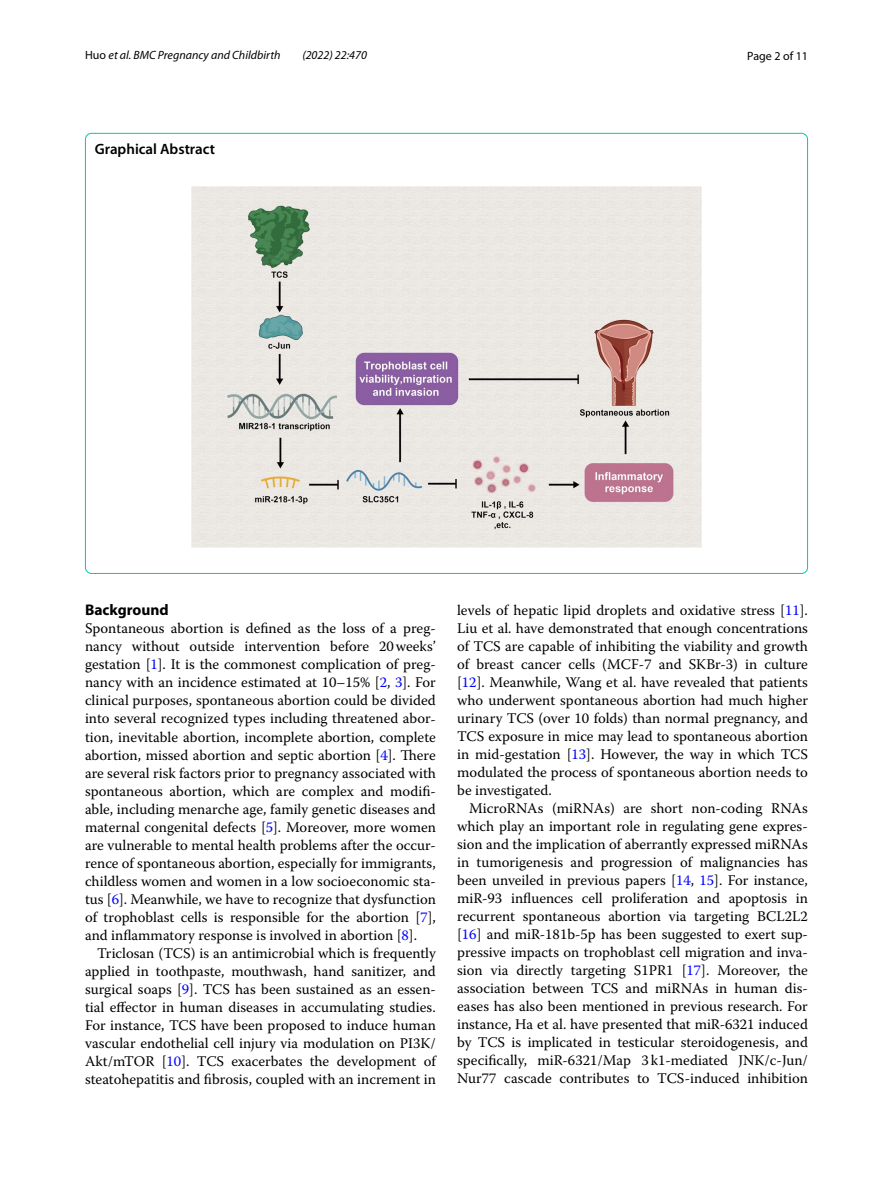
<style>
.page{position:relative;width:893px;height:1187px;background:#fff}
.page>*{position:absolute;margin:0;border:0;box-sizing:border-box;transform-origin:0 0}
.t1{font:700 15.45px "Myriad Pro";color:#000}
.t2{font:600 15px "Myriad Pro";color:#000}
.t3{font:14.7px/18px "Warnock Pro";color:#000;text-align:justify}
.t4{font:italic 12px "Myriad Pro";color:#000}
.t5{font:12px "Myriad Pro";color:#000}
.s1{font-style:normal}
.s2{color:#00f}
</style>
<div class="page">
<img style="left:191px;top:186px;width:511px;height:361px">
<p class="t4" style="left:85px;top:48px;width:197px"><span class="s1">Huo</span> et al. BMC Pregnancy and Childbirth</p>
<p class="t4" style="left:302px;top:48px;width:66px">(2022) 22:470</p>
<p class="t5" style="left:747px;top:48px;width:62px">Page 2 of 11</p>
<p class="t2" style="left:95px;top:139px;width:122px">Graphical Abstract</p>
<p class="t1" style="left:85px;top:600px;width:85px">Background</p>
<p class="t3" style="left:85px;top:619px;width:352px">Spontaneous abortion is defined as the loss of a preg&shy;nancy without outside intervention before 20weeks’ gestation [<span class="s2">1</span>]. It is the commonest complication of preg&shy;nancy with an incidence estimated at 10–15% [<span class="s2">2</span>, <span class="s2">3</span>]. For clinical purposes, spontaneous abortion could be divided into several recognized types including threatened abor&shy;tion, inevitable abortion, incomplete abortion, complete abortion, missed abortion and septic abortion [<span class="s2">4</span>]. There are several risk factors prior to pregnancy associated with spontaneous abortion, which are complex and modifi&shy;able, including menarche age, family genetic diseases and maternal congenital defects [<span class="s2">5</span>]. Moreover, more women are vulnerable to mental health problems after the occur&shy;rence of spontaneous abortion, especially for immigrants, childless women and women in a low socioeconomic sta&shy;tus [<span class="s2">6</span>]. Meanwhile, we have to recognize that dysfunction of trophoblast cells is responsible for the abortion [<span class="s2">7</span>], and inflammatory response is involved in abortion [<span class="s2">8</span>].</p>
<p class="t3" style="left:85px;top:943px;width:352px;text-indent:12px">Triclosan (TCS) is an antimicrobial which is frequently applied in toothpaste, mouthwash, hand sanitizer, and surgical soaps [<span class="s2">9</span>]. TCS has been sustained as an essen&shy;tial effector in human diseases in accumulating studies.<br>For instance, TCS have been proposed to induce human vascular endothelial cell injury via modulation on PI3K/ Akt/mTOR [<span class="s2">10</span>]. TCS exacerbates the development of steatohepatitis and fibrosis, coupled with an increment in</p>
<p class="t3" style="left:457px;top:600px;width:352px">levels of hepatic lipid droplets and oxidative stress [<span class="s2">11</span>].<br>Liu et al. have demonstrated that enough concentrations of TCS are capable of inhibiting the viability and growth of breast cancer cells (MCF-7 and SKBr-3) in culture [<span class="s2">12</span>]. Meanwhile, Wang et al. have revealed that patients who underwent spontaneous abortion had much higher urinary TCS (over 10 folds) than normal pregnancy, and TCS exposure in mice may lead to spontaneous abortion in mid-gestation [<span class="s2">13</span>]. However, the way in which TCS modulated the process of spontaneous abortion needs to be investigated.</p>
<p class="t3" style="left:457px;top:798px;width:352px;text-indent:12px">MicroRNAs (miRNAs) are short non-coding RNAs which play an important role in regulating gene expres&shy;sion and the implication of aberrantly expressed miRNAs in tumorigenesis and progression of malignancies has been unveiled in previous papers [<span class="s2">14</span>, <span class="s2">15</span>]. For instance, miR-93 influences cell proliferation and apoptosis in recurrent spontaneous abortion via targeting BCL2L2 [<span class="s2">16</span>] and miR-181b-5p has been suggested to exert sup&shy;pressive impacts on trophoblast cell migration and inva&shy;sion via directly targeting S1PR1 [<span class="s2">17</span>]. Moreover, the association between TCS and miRNAs in human dis&shy;eases has also been mentioned in previous research. For instance, Ha et al. have presented that miR-6321 induced by TCS is implicated in testicular steroidogenesis, and specifically, miR-6321/Map 3k1-mediated JNK/c-Jun/ Nur77 cascade contributes to TCS-induced inhibition</p>
</div>
